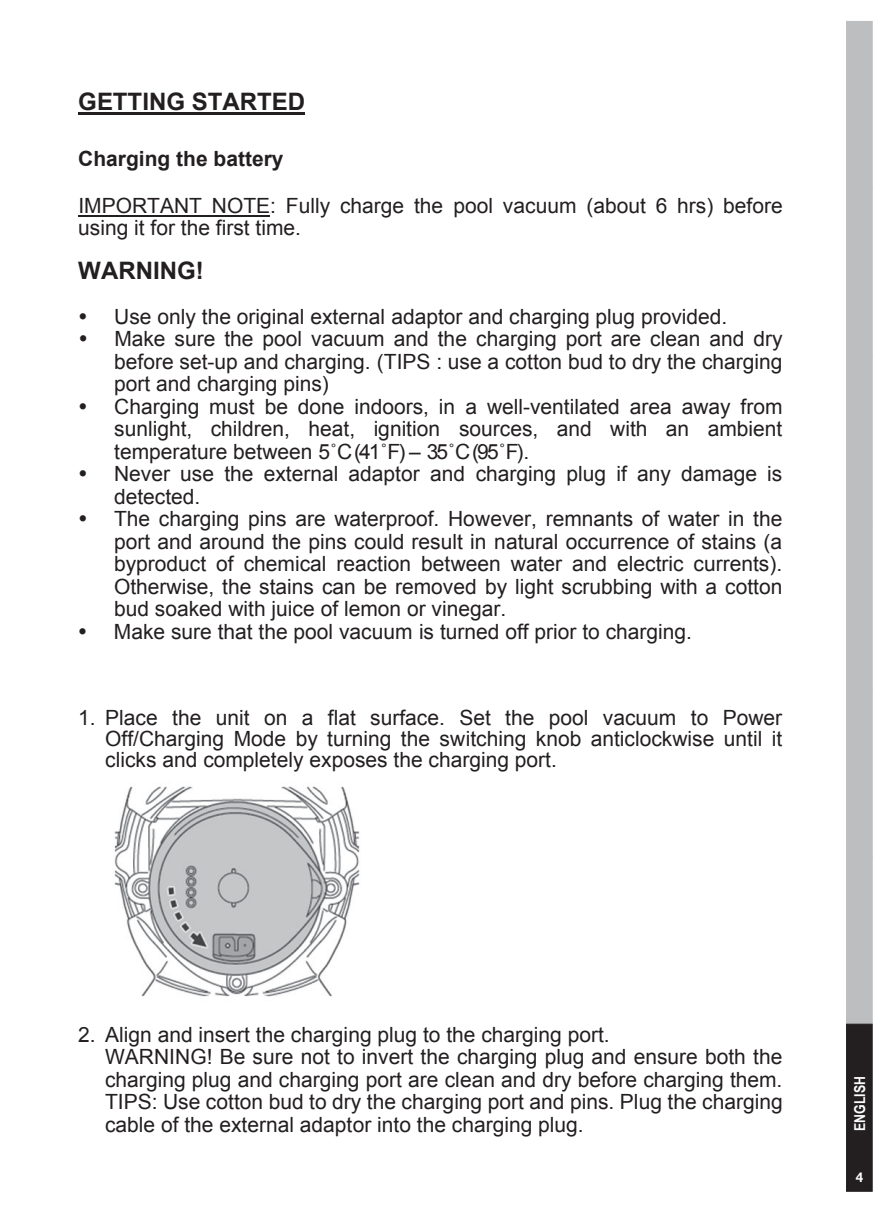
<style>
.page{position:relative;width:894px;height:1213px;background:#fff}
.page>*{position:absolute;margin:0;border:0;box-sizing:border-box;transform-origin:0 0}
.t1{font:700 24px "Arial";color:#231f20}
.t2{font:21px/22.5px "Arial";color:#231f20;text-align:justify}
.t3{font:700 21px "Arial";color:#231f20}
.t4{font:700 15px "Arial Narrow";color:#fff}
.t5{font:700 13.5px "Helvetica Neue";color:#fff}
</style>
<div class="page">
<hr style="left:78px;top:112px;width:227px;height:2px;background:#231f20">
<hr style="left:78px;top:215px;width:192px;height:2px;background:#231f20">
<img style="left:114px;top:786px;width:246px;height:211px">
<div style="left:845px;top:355px;width:27px;height:168px;background:#bcbec0;border:1px solid #bcbec0"></div>
<div style="left:845px;top:188px;width:27px;height:168px;background:#bcbec0;border:1px solid #bcbec0"></div>
<div style="left:845px;top:21px;width:27px;height:168px;background:#bcbec0;border:1px solid #bcbec0"></div>
<div style="left:845px;top:522px;width:27px;height:168px;background:#bcbec0;border:1px solid #bcbec0"></div>
<div style="left:845px;top:856px;width:27px;height:168px;background:#bcbec0;border:1px solid #bcbec0"></div>
<div style="left:845px;top:689px;width:27px;height:168px;background:#bcbec0;border:1px solid #bcbec0"></div>
<div style="left:845px;top:1023px;width:27px;height:168px;background:#231f20;border:1px solid #231f20"></div>
<p class="t1" style="left:78px;top:85px;width:228px">GETTING STARTED</p>
<p class="t3" style="left:78px;top:145px;width:207px">Charging the battery</p>
<p class="t2" style="left:78px;top:194px;width:705px">IMPORTANT NOTE: Fully charge the pool vacuum (about 6 hrs) before using it for the first time.</p>
<p class="t1" style="left:78px;top:254px;width:127px">WARNING!</p>
<p class="t2" style="left:78px;top:305px;width:650px">• Use only the original external adaptor and charging plug provided.</p>
<p class="t2" style="left:114px;top:328px;width:669px;text-indent:-36px">• Make sure the pool vacuum and the charging port are clean and dry before set-up and charging. (TIPS : use a cotton bud to dry the charging port and charging pins)</p>
<p class="t2" style="left:114px;top:395px;width:669px;text-indent:-36px">• Charging must be done indoors, in a well-ventilated area away from sunlight, children, heat, ignition sources, and with an ambient temperature between 5˚C(41˚F) – 35˚C(95˚F).</p>
<p class="t2" style="left:114px;top:463px;width:669px;text-indent:-36px">• Never use the external adaptor and charging plug if any damage is detected.</p>
<p class="t2" style="left:114px;top:508px;width:669px;text-indent:-36px">• The charging pins are waterproof. However, remnants of water in the port and around the pins could result in natural occurrence of stains (a byproduct of chemical reaction between water and electric currents).<br>Otherwise, the stains can be removed by light scrubbing with a cotton bud soaked with juice of lemon or vinegar.</p>
<p class="t2" style="left:78px;top:620px;width:615px">• Make sure that the pool vacuum is turned off prior to charging.</p>
<p class="t2" style="left:105px;top:707px;width:678px;line-height:21px;text-indent:-27px">1. Place the unit on a flat surface. Set the pool vacuum to Power Off/Charging Mode by turning the switching knob anticlockwise until it clicks and completely exposes the charging port.</p>
<p class="t2" style="left:105px;top:1023px;width:679px;text-align:left;text-indent:-27px">2. Align and insert the charging plug to the charging port.<br>WARNING! Be sure not to invert the charging plug and ensure both the charging plug and charging port are clean and dry before charging them.<br>TIPS: Use cotton bud to dry the charging port and pins. Plug the charging cable of the external adaptor into the charging plug.</p>
<p class="t4" style="left:848px;top:1130px;width:56px;rotate:-90deg">ENGLISH</p>
<p class="t5" style="left:855px;top:1166px;width:9px">4</p>
</div>
